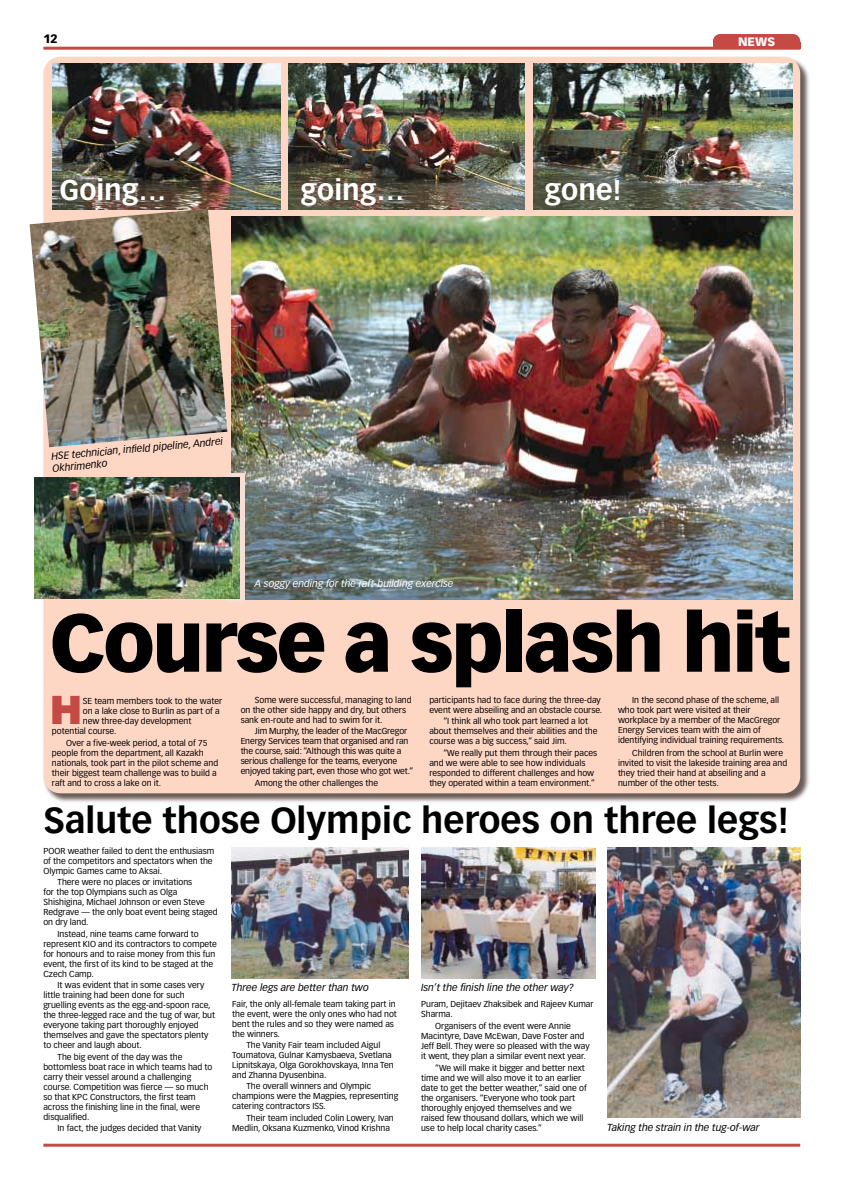
<style>
.page{position:relative;width:841px;height:1190px;background:#fff}
.page>*{position:absolute;margin:0;border:0;box-sizing:border-box;transform-origin:0 0}
.t1{font:900 80px "Vectora LH";letter-spacing:-.035em;color:#000}
.t2{font:900 39.1px "Helvetica";color:#c54a43}
.t3{font:700 35.5px "Vectora LH";color:#000}
.t4{font:700 28px "Vectora LH";color:#fff}
.t5{font:900 12px "Vectora LH";color:#fff}
.t6{font:900 12px "Vectora LH";color:#000}
.t7{font:italic 10px/12px "Vectora LH";color:#000}
.t8{font:italic 10px "Vectora LH";color:#fff}
.t9{font:8.5px/10px "Vectora LH";color:#000}
</style>
<div class="page">
<img style="left:42px;top:57px;width:767px;height:745px">
<hr style="left:43px;top:47px;width:757px;height:3px;background:#c54a43">
<hr style="left:43px;top:1144px;width:757px;height:3px;background:#c54a43">
<div style="left:713px;top:42px;width:87px;height:7px;background:#c54a43"></div>
<div style="left:713px;top:34px;width:87px;height:15px;background:#c54a43;border-radius:7px"></div>
<div style="left:43px;top:57px;width:757px;height:736px;background:#fed6c4;border-radius:17px"></div>
<img style="left:608px;top:847px;width:192px;height:271px">
<img style="left:231px;top:217px;width:561px;height:383px">
<img style="left:533px;top:64px;width:259px;height:145px">
<img style="left:289px;top:64px;width:236px;height:145px">
<img style="left:52px;top:64px;width:228px;height:145px">
<div style="left:226px;top:474px;width:19px;height:128px;background:#f7ded4"></div>
<img style="left:34px;top:478px;width:206px;height:121px">
<img style="left:30px;top:209px;width:197px;height:238px">
<img style="left:232px;top:847px;width:176px;height:132px">
<img style="left:421px;top:847px;width:175px;height:132px">
<h3 class="t6" style="left:43px;top:33px;width:16px">12</h3>
<h3 class="t5" style="left:738px;top:37px;width:39px">NEWS</h3>
<h3 class="t4" style="left:60px;top:178px;width:108px">Going…</h3>
<h3 class="t4" style="left:301px;top:178px;width:105px">going…</h3>
<h3 class="t4" style="left:545px;top:178px;width:79px">gone!</h3>
<p class="t7" style="left:51px;top:451px;width:174px;rotate:-5deg">HSE technician, infield pipeline, Andrei<br>Okhrimenko</p>
<p class="t8" style="left:255px;top:580px;width:200px">A soggy ending for the raft-building exercise</p>
<h1 class="t1" style="left:50px;top:610px;width:742px">Course a splash hit</h1>
<h2 class="t2" style="left:50px;top:696px;width:34px">H</h2>
<p class="t9" style="left:83px;top:697px;width:141px">SE team members took to the water</p>
<p class="t9" style="left:241px;top:695px;width:172px;text-indent:14px">Some were successful, managing to land on the other side happy and dry, but others sank en-route and had to swim for it.</p>
<p class="t9" style="left:241px;top:727px;width:174px;text-indent:14px">Jim Murphy, the leader of the MacGregor Energy Services team that organised and ran the course, said: “Although this was quite a serious challenge for the teams, everyone enjoyed taking part, even those who got wet.”</p>
<p class="t9" style="left:255px;top:778px;width:125px">Among the other challenges the</p>
<p class="t9" style="left:429px;top:695px;width:174px">participants had to face during the three-day event were abseiling and an obstacle course.</p>
<p class="t9" style="left:429px;top:717px;width:170px;text-indent:14px">“I think all who took part learned a lot about themselves and their abilities and the course was a big success,” said Jim.</p>
<p class="t9" style="left:429px;top:748px;width:169px;text-indent:14px">“We really put them through their paces and we were able to see how individuals responded to different challenges and how they operated within a team environment.”</p>
<p class="t9" style="left:618px;top:695px;width:168px;text-indent:14px">In the second phase of the scheme, all who took part were visited at their workplace by a member of the MacGregor Energy Services team with the aim of identifying individual training requirements.</p>
<p class="t9" style="left:618px;top:748px;width:171px;text-indent:14px">Children from the school at Burlin were invited to visit the lakeside training area and they tried their hand at abseiling and a number of the other tests.</p>
<p class="t9" style="left:83px;top:707px;width:138px">on a lake close to Burlin as part of a</p>
<p class="t9" style="left:83px;top:717px;width:110px">new three-day development</p>
<p class="t9" style="left:52px;top:727px;width:66px">potential course.</p>
<p class="t9" style="left:52px;top:739px;width:168px;text-indent:14px">Over a five-week period, a total of 75 people from the department, all Kazakh nationals, took part in the pilot scheme and their biggest team challenge was to build a raft and to cross a lake on it.</p>
<h3 class="t3" style="left:43px;top:806px;width:748px">Salute those Olympic heroes on three legs!</h3>
<p class="t9" style="left:43px;top:847px;width:173px">POOR weather failed to dent the enthusiasm of the competitors and spectators when the<br>Olympic Games came to Aksai.</p>
<p class="t9" style="left:43px;top:878px;width:176px;text-indent:14px">There were no places or invitations<br>for the top Olympians such as Olga Shishigina, Michael Johnson or even Steve Redgrave — the only boat event being staged on dry land.</p>
<p class="t9" style="left:43px;top:929px;width:175px;text-indent:14px">Instead, nine teams came forward to represent KIO and its contractors to compete for honours and to raise money from this fun event, the first of its kind to be staged at the Czech Camp.</p>
<p class="t9" style="left:43px;top:981px;width:173px;text-indent:14px">It was evident that in some cases very little training had been done for such gruelling events as the egg-and-spoon race, the three-legged race and the tug of war, but everyone taking part thoroughly enjoyed themselves and gave the spectators plenty to cheer and laugh about.</p>
<p class="t9" style="left:43px;top:1052px;width:171px;text-indent:14px">The big event of the day was the bottomless boat race in which teams had to carry their vessel around a challenging course. Competition was fierce — so much so that KPC Constructors, the first team across the finishing line in the final, were disqualified.</p>
<p class="t9" style="left:58px;top:1124px;width:146px">In fact, the judges decided that Vanity</p>
<p class="t7" style="left:232px;top:982px;width:138px">Three legs are better than two</p>
<p class="t7" style="left:421px;top:982px;width:154px">Isn’t the finish line the other way?</p>
<p class="t9" style="left:232px;top:999px;width:166px">Fair, the only all-female team taking part in the event, were the only ones who had not bent the rules and so they were named as the winners.</p>
<p class="t9" style="left:232px;top:1041px;width:163px;text-indent:14px">The Vanity Fair team included Aigul Toumatova, Gulnar Kamysbaeva, Svetlana Lipnitskaya, Olga Gorokhovskaya, Inna Ten and Zhanna Dyusenbina.</p>
<p class="t9" style="left:232px;top:1082px;width:168px;text-indent:14px">The overall winners and Olympic champions were the Magpies, representing catering contractors ISS.</p>
<p class="t9" style="left:232px;top:1113px;width:163px;text-indent:14px">Their team included Colin Lowery, Ivan<br>Medlin, Oksana Kuzmenko, Vinod Krishna</p>
<p class="t9" style="left:421px;top:999px;width:174px">Puram, Dejitaev Zhaksibek and Rajeev Kumar<br>Sharma.</p>
<p class="t9" style="left:421px;top:1021px;width:170px;text-indent:14px">Organisers of the event were Annie Macintyre, Dave McEwan, Dave Foster and Jeff Bell. They were so pleased with the way it went, they plan a similar event next year.</p>
<p class="t9" style="left:421px;top:1063px;width:167px;text-indent:14px">“We will make it bigger and better next time and we will also move it to an earlier date to get the better weather,” said one of the organisers. “Everyone who took part thoroughly enjoyed themselves and we raised few thousand dollars, which we will use to help local charity cases.”</p>
<p class="t7" style="left:608px;top:1122px;width:154px">Taking the strain in the tug-of-war</p>
</div>
